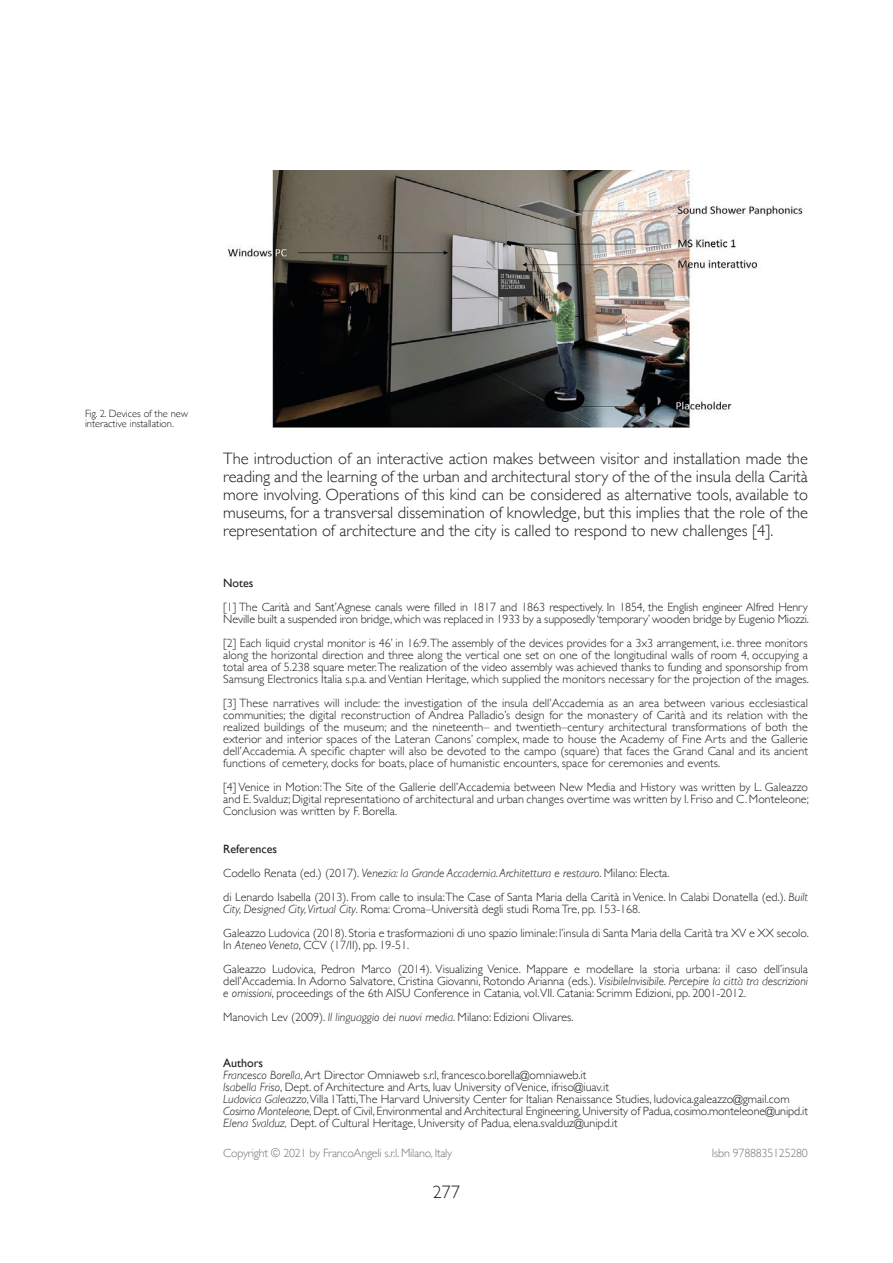
<style>
.page{position:relative;width:893px;height:1263px;background:#fff}
.page>*{position:absolute;margin:0;border:0;box-sizing:border-box;transform-origin:0 0}
.t1{font:300 18px "Gill Sans";color:#1d1d1b}
.t2{font:300 16.5px/18px "Gill Sans";color:#1d1d1b;text-align:justify}
.t3{font:300 12px/12px "Gill Sans";color:#1d1d1b}
.t4{font:300 12px "Gill Sans";letter-spacing:-.02em;color:#757574}
.t5{font:12px "Gill Sans";color:#1d1d1b}
.t6{font:300 10.5px/10.5px "Gill Sans";letter-spacing:-.005em;color:#1d1d1b}
.s1{font-weight:400}
.s2{font-style:italic}
</style>
<div class="page">
<img style="left:227px;top:170px;width:576px;height:257px">
<p class="t6" style="left:85px;top:408px;width:105px">Fig. 2. Devices of the new interactive installation.</p>
<p class="t2" style="left:223px;top:449px;width:586px">The introduction of an interactive action makes between visitor and installation made the reading and the learning of the urban and architectural story of the of the insula della Carità more involving. Operations of this kind can be considered as alternative tools, available to museums, for a transversal dissemination of knowledge, but this implies that the role of the representation of architecture and the city is called to respond to new challenges [4].</p>
<p class="t5" style="left:223px;top:576px;width:32px">Notes</p>
<p class="t3" style="left:223px;top:601px;width:587px">[1] The Carità and Sant’Agnese canals were filled in 1817 and 1863 respectively. In 1854, the English engineer Alfred Henry<br>Neville built a suspended iron bridge, which was replaced in 1933 by a supposedly ‘temporary’ wooden bridge by Eugenio Miozzi.</p>
<p class="t3" style="left:223px;top:637px;width:587px;text-align:justify">[2] Each liquid crystal monitor is 46’ in 16:9. The assembly of the devices provides for a 3x3 arrangement, i.e. three monitors along the horizontal direction and three along the vertical one set on one of the longitudinal walls of room 4, occupying a total area of 5.238 square meter.The realization of the video assembly was achieved thanks to funding and sponsorship from Samsung Electronics Italia s.p.a. and Ventian Heritage, which supplied the monitors necessary for the projection of the images.</p>
<p class="t3" style="left:223px;top:697px;width:586px;text-align:justify">[3] These narratives will include: the investigation of the insula dell’Accademia as an area between various ecclesiastical communities; the digital reconstruction of Andrea Palladio’s design for the monastery of Carità and its relation with the realized buildings of the museum; and the nineteenth– and twentieth–century architectural transformations of both the exterior and interior spaces of the Lateran Canons’ complex, made to house the Academy of Fine Arts and the Gallerie dell’Accademia. A specific chapter will also be devoted to the campo (square) that faces the Grand Canal and its ancient functions of cemetery, docks for boats, place of humanistic encounters, space for ceremonies and events.</p>
<p class="t3" style="left:223px;top:781px;width:587px;text-align:justify">[4] Venice in Motion: The Site of the Gallerie dell’Accademia between New Media and History was written by L. Galeazzo and E. Svalduz; Digital representationo of architectural and urban changes overtime was written by I. Friso and C. Monteleone; Conclusion was written by F. Borella.</p>
<p class="t3" style="left:223px;top:837px;width:586px;line-height:24px"><span class="s1">References<br></span>Codello Renata (ed.) (2017). <span class="s2">Venezia: la Grande Accademia. Architettura e restauro</span>. Milano: Electa.<br>di Lenardo Isabella (2013). From calle to insula: The Case of Santa Maria della Carità in Venice. In Calabi Donatella (ed.). <span class="s2">Built</span></p>
<p class="t3" style="left:223px;top:897px;width:587px;line-height:24px"><span class="s2">City, Designed City, Virtual City</span>. Roma: Croma–Università degli studi Roma Tre, pp. 153-168.<br>Galeazzo Ludovica (2018). Storia e trasformazioni di uno spazio liminale: l’insula di Santa Maria della Carità tra XV e XX secolo.</p>
<p class="t3" style="left:223px;top:933px;width:586px;line-height:24px">In <span class="s2">Ateneo Veneto</span>, CCV (17/II), pp. 19-51.<br>Galeazzo Ludovica, Pedron Marco (2014). Visualizing Venice. Mappare e modellare la storia urbana: il caso dell’insula</p>
<p class="t3" style="left:223px;top:975px;width:586px">dell’Accademia. In Adorno Salvatore, Cristina Giovanni, Rotondo Arianna (eds.). <span class="s2">VisibileInvisibile. Percepire la città tra descrizioni e omissioni</span>, proceedings of the 6th AISU Conference in Catania, vol.VII. Catania: Scrimm Edizioni, pp. 2001-2012.</p>
<p class="t3" style="left:223px;top:1011px;width:352px">Manovich Lev (2009). <span class="s2">Il linguaggio dei nuovi media</span>. Milano: Edizioni Olivares.</p>
<p class="t3" style="left:223px;top:1056px;width:586px"><span class="s1">Authors<br></span><span class="s2">Francesco Borella</span>, Art Director Omniaweb s.r.l, francesco.borella@omniaweb.it<br><span class="s2">Isabella Friso</span>, Dept. of Architecture and Arts, Iuav University of Venice, ifriso@iuav.it<br><span class="s2">Ludovica Galeazzo</span>,Villa I Tatti,The Harvard University Center for Italian Renaissance Studies, ludovica.galeazzo@gmail.com <span class="s2">Cosimo Monteleone,</span> Dept. of Civil, Environmental and Architectural Engineering, University of Padua, cosimo.monteleone@unipd.it <span class="s2">Elena Svalduz,</span> Dept. of Cultural Heritage, University of Padua, elena.svalduz@unipd.it</p>
<p class="t4" style="left:223px;top:1143px;width:230px">Copyright © 2021 by FrancoAngeli s.r.l. Milano, Italy</p>
<p class="t4" style="left:712px;top:1143px;width:97px">Isbn 9788835125280</p>
<h1 class="t1" style="left:433px;top:1178px;width:28px">277</h1>
</div>
